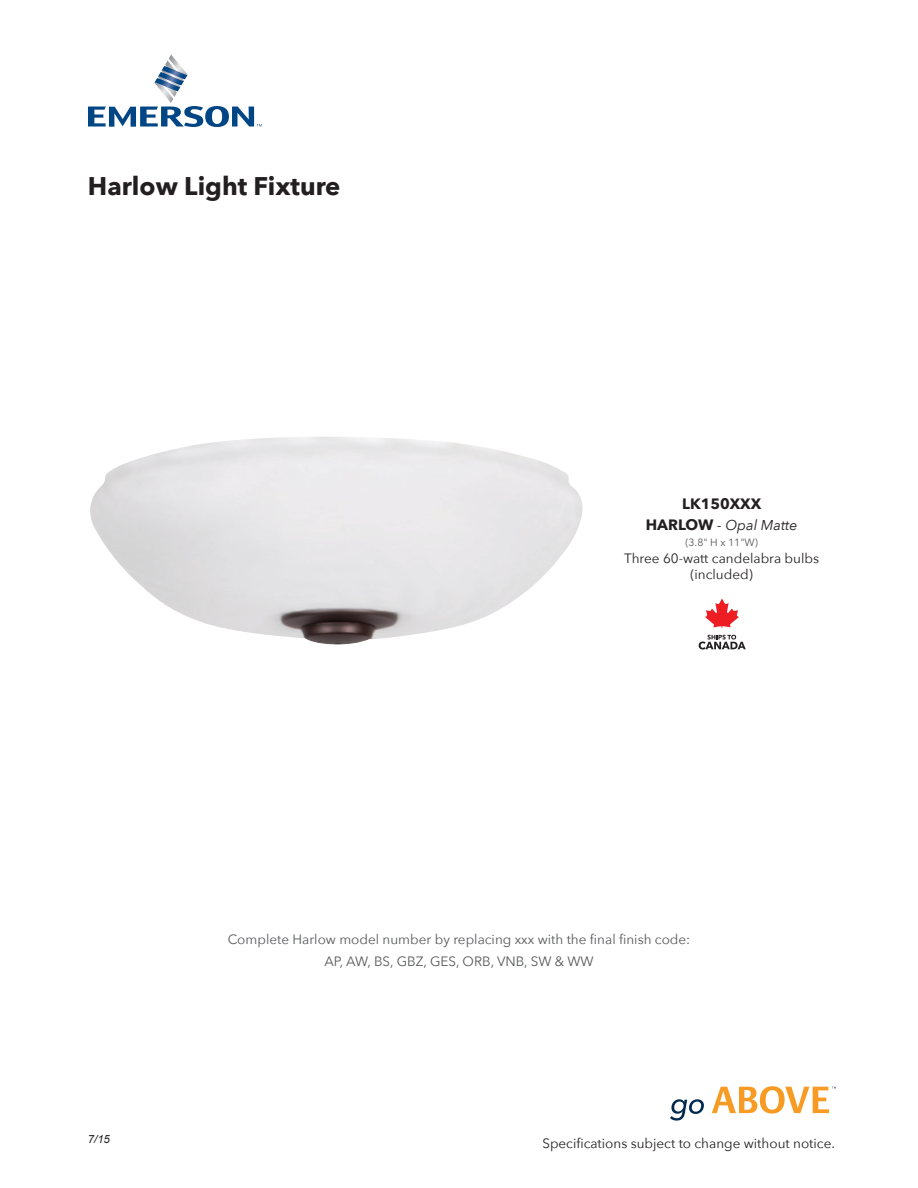
<style>
.page{position:relative;width:918px;height:1188px;background:#fff}
.page>*{position:absolute;margin:0;border:0;box-sizing:border-box;transform-origin:0 0}
.t1{font:700 25.5px "Avenir Next";color:#231f20}
.t2{font:700 15px "Avenir Next";color:#231f20}
.t3{font:italic 14.25px "Avenir Next";color:#231f20}
.t4{font:13.5px/21.8px "Avenir Next";color:#57585a;text-align:center}
.t5{font:13.5px/16.5px "Avenir Next";color:#231f20;text-align:center}
.t6{font:italic 11.25px "Arial";color:#231f20}
.t7{font:10.5px "Avenir Next";color:#57585a}
.s1{font-weight:700;font-style:normal;font-size:15px}
</style>
<div class="page">
<svg style="left:88px;top:54px;width:174px;height:73px"></svg>
<svg style="left:670px;top:1099px;width:34px;height:22px"></svg>
<svg style="left:712px;top:1086px;width:124px;height:28px"></svg>
<img style="left:90px;top:437px;width:493px;height:208px">
<svg style="left:699px;top:635px;width:47px;height:15px"></svg>
<svg style="left:705px;top:598px;width:34px;height:30px"></svg>
<h1 class="t1" style="left:88px;top:164px;width:254px">Harlow Light Fixture</h1>
<p class="t2" style="left:682px;top:490px;width:81px">LK150XXX</p>
<p class="t3" style="left:646px;top:513px;width:153px"><span class="s1">HARLOW</span> - Opal Matte</p>
<p class="t7" style="left:685px;top:534px;width:74px">(3.8" H x 11"W)</p>
<p class="t5" style="left:624px;top:549px;width:196px">Three 60-watt candelabra bulbs (included)</p>
<p class="t6" style="left:88px;top:1132px;width:23px">7/15</p>
<p class="t4" style="left:228px;top:928px;width:464px">Complete Harlow model number by replacing xxx with the final finish code:<br>AP, AW, BS, GBZ, GES, ORB, VNB, SW &amp; WW</p>
<p class="t5" style="left:542px;top:1135px;width:294px">Specifications subject to change without notice.</p>
</div>
